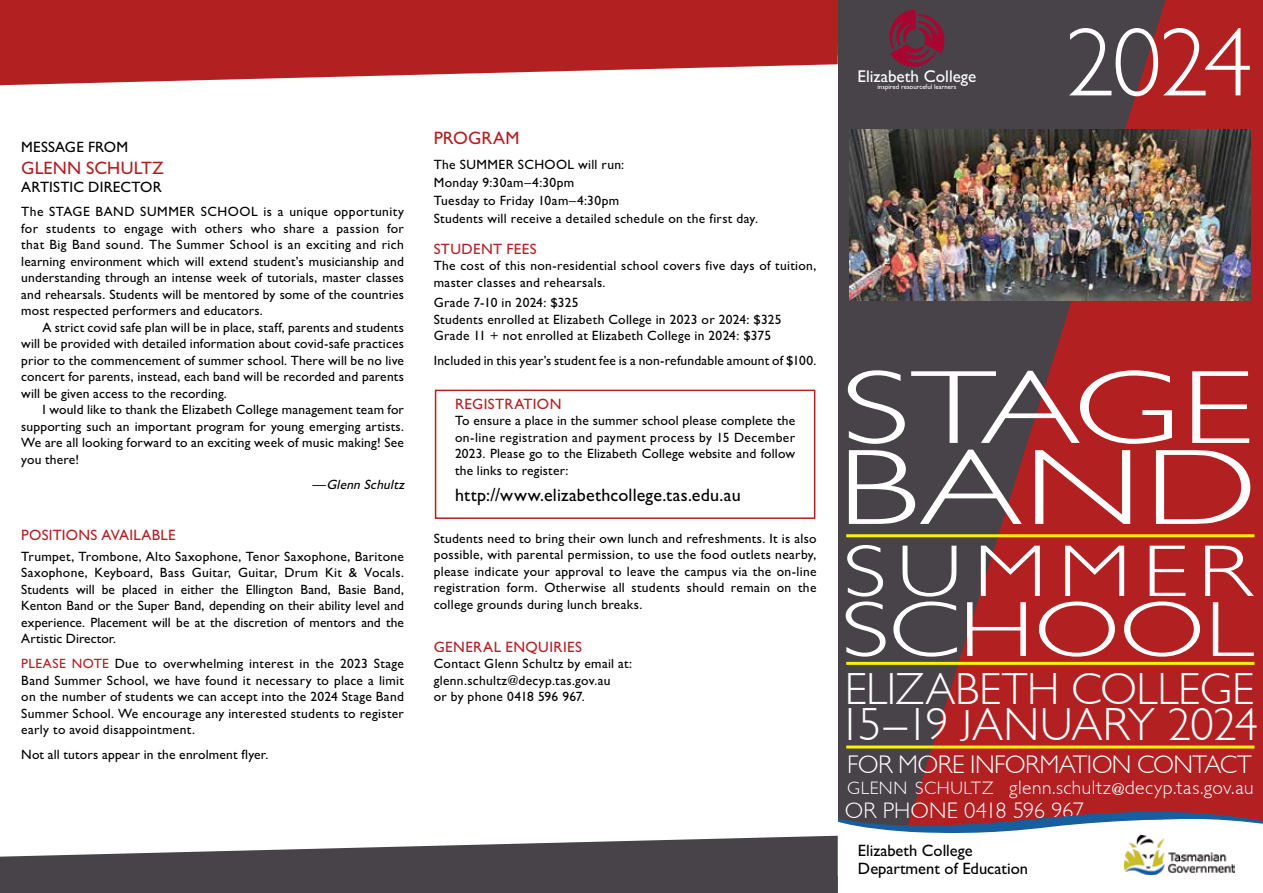
<style>
.page{position:relative;width:1263px;height:893px;background:#fff}
.page>*{position:absolute;margin:0;border:0;box-sizing:border-box;transform-origin:0 0}
.t1{font:300 108.15px "Gentle Sans";color:#fff;scale:1.43 1}
.t2{font:300 105px "Gentle Sans";letter-spacing:-.03em;color:#fff;scale:1.43 1}
.t3{font:300 97.5px "Gentle Sans";color:#fff}
.t4{font:300 78.75px "Gentle Sans";letter-spacing:-.005em;color:#fff;scale:1.33 1}
.t5{font:300 73.65px "Gentle Sans";letter-spacing:.11em;color:#fff;scale:1.28 1}
.t6{font:300 46.5px "Gentle Sans";letter-spacing:-.02em;color:#fff}
.t7{font:300 45px "Gentle Sans";letter-spacing:-.005em;color:#fff}
.t8{font:300 25.5px "Gentle Sans";letter-spacing:-.025em;color:#fff}
.t9{font:300 22.5px "Gentle Sans";letter-spacing:-.015em;color:#fff}
.t10{font:300 19.5px "Gentle Sans";letter-spacing:.025em;color:#fff}
.t11{font:18px "Gentle Sans";letter-spacing:.01em;color:#000}
.t12{font:18px "Gentle Sans";letter-spacing:.01em;color:#b22022}
.t13{font:17.1px "Gill Sans";color:#fff}
.t14{font:16.5px/18px "Gentle Sans";color:#000}
.t15{font:15px "Gentle Sans";letter-spacing:.025em;color:#b22022}
.t16{font:15px "Gentle Sans";letter-spacing:.015em;color:#000}
.t17{font:13.5px/16.5px "Gentle Sans";letter-spacing:.02em;color:#000;text-align:justify}
.t18{font:italic 13.5px "Gentle Sans";color:#000}
.t19{font:6.9px "Gill Sans";color:#fff}
.s1{color:#b22022}
.s2{font-size:34.8px}
.s3{font-size:18px}
.s4{font-size:16.5px}
</style>
<div class="page">
<div style="left:838px;top:0;width:425px;height:893px;background:#b22022"></div>
<svg style="left:838px;top:0;width:327px;height:810px;fill:#474349"></svg>
<svg style="left:838px;top:810px;width:425px;height:83px;background:#dbd6da"></svg>
<hr style="left:846px;top:662px;width:408px;height:3px;background:#fff200">
<hr style="left:846px;top:534px;width:408px;height:3px;background:#fff200">
<hr style="left:846px;top:745px;width:408px;height:3px;background:#fff200">
<div style="left:435px;top:390px;width:380px;height:129px;border:2px solid #b22022"></div>
<svg style="left:889px;top:10px;width:59px;height:60px;background:#6f293f"></svg>
<img style="left:850px;top:130px;width:400px;height:170px">
<svg style="left:0;top:836px;width:838px;height:57px;fill:#474349"></svg>
<svg style="left:0;top:0;width:838px;height:85px;background:#bb3a3c"></svg>
<p class="t16" style="left:21px;top:138px;width:108px">MESSAGE FROM</p>
<h3 class="t12" style="left:21px;top:157px;width:144px">GLENN SCHULTZ</h3>
<p class="t16" style="left:21px;top:178px;width:142px">ARTISTIC DIRECTOR</p>
<p class="t17" style="left:21px;top:203px;width:384px">The STAGE BAND SUMMER SCHOOL is a unique opportunity for students to engage with others who share a passion for that Big Band sound. The Summer School is an exciting and rich learning environment which will extend student’s musicianship and understanding through an intense week of tutorials, master classes and rehearsals. Students will be mentored by some of the countries most respected performers and educators.</p>
<p class="t17" style="left:21px;top:319px;width:384px;text-indent:21px">A strict covid safe plan will be in place, staff, parents and students will be provided with detailed information about covid-safe practices prior to the commencement of summer school. There will be no live concert for parents, instead, each band will be recorded and parents will be given access to the recording.</p>
<p class="t17" style="left:21px;top:401px;width:384px;text-indent:21px">I would like to thank the Elizabeth College management team for supporting such an important program for young emerging artists.<br>We are all looking forward to an exciting week of music making! See you there!</p>
<p class="t18" style="left:312px;top:476px;width:97px">—Glenn Schultz</p>
<p class="t15" style="left:21px;top:526px;width:156px">POSITIONS AVAILABLE</p>
<p class="t17" style="left:21px;top:548px;width:384px">Trumpet, Trombone, Alto Saxophone, Tenor Saxophone, Baritone Saxophone, Keyboard, Bass Guitar, Guitar, Drum Kit &amp; Vocals.<br>Students will be placed in either the Ellington Band, Basie Band, Kenton Band or the Super Band, depending on their ability level and experience. Placement will be at the discretion of mentors and the Artistic Director.</p>
<p class="t17" style="left:21px;top:655px;width:384px"><span class="s1">PLEASE NOTE</span> Due to overwhelming interest in the 2023 Stage Band Summer School, we have found it necessary to place a limit on the number of students we can accept into the 2024 Stage Band Summer School. We encourage any interested students to register early to avoid disappointment.</p>
<p class="t17" style="left:21px;top:746px;width:249px">Not all tutors appear in the enrolment flyer.</p>
<h3 class="t12" style="left:434px;top:128px;width:87px">PROGRAM</h3>
<p class="t17" style="left:434px;top:155px;width:326px;line-height:18px;text-align:left">The SUMMER SCHOOL will run:<br>Monday 9:30am–4:30pm<br>Tuesday to Friday 10am–4:30pm<br>Students will receive a detailed schedule on the first day.</p>
<p class="t15" style="left:434px;top:240px;width:104px">STUDENT FEES</p>
<p class="t17" style="left:434px;top:257px;width:384px">The cost of this non-residential school covers five days of tuition, master classes and rehearsals.</p>
<p class="t17" style="left:434px;top:294px;width:349px;text-align:left">Grade 7-10 in 2024: $325<br>Students enrolled at Elizabeth College in 2023 or 2024: $325<br>Grade 11 + not enrolled at Elizabeth College in 2024: $375</p>
<p class="t17" style="left:434px;top:352px;width:384px">Included in this year’s student fee is a non-refundable amount of $100.</p>
<p class="t15" style="left:455px;top:395px;width:108px">REGISTRATION</p>
<p class="t17" style="left:455px;top:412px;width:342px">To ensure a place in the summer school please complete the on-line registration and payment process by 15 December 2023. Please go to the Elizabeth College website and follow the links to register:</p>
<h3 class="t11" style="left:455px;top:484px;width:287px">http://www.elizabethcollege.tas.edu.au</h3>
<p class="t17" style="left:434px;top:530px;width:384px">Students need to bring their own lunch and refreshments. It is also possible, with parental permission, to use the food outlets nearby, please indicate your approval to leave the campus via the on-line registration form. Otherwise all students should remain on the college grounds during lunch breaks.</p>
<p class="t15" style="left:434px;top:638px;width:150px">GENERAL ENQUIRIES</p>
<p class="t17" style="left:434px;top:656px;width:200px;text-align:left">Contact Glenn Schultz by email at: glenn.schultz@decyp.tas.gov.au<br>or by phone 0418 596 967.</p>
<p class="t13" style="left:857px;top:66px;width:120px">Elizabeth College</p>
<p class="t19" style="left:877px;top:83px;width:81px">inspired resourceful learners</p>
<h3 class="t3" style="left:1066px;top:6px;width:188px">2024</h3>
<h2 class="t2" style="left:841px;top:347px;width:290px">STAGE</h2>
<h1 class="t1" style="left:836px;top:425px;width:296px">BAND</h1>
<h3 class="t5" style="left:843px;top:528px;width:321px">SUMMER</h3>
<h3 class="t4" style="left:841px;top:584px;width:312px">SCHOOL</h3>
<h3 class="t7" style="left:845px;top:663px;width:411px">ELIZABETH COLLEGE</h3>
<h3 class="t6" style="left:839px;top:697px;width:421px">15–19 <span class="s2">J</span>ANUARY 2024</h3>
<h3 class="t8" style="left:847px;top:749px;width:406px">FOR MORE INFORMATION CONTACT</h3>
<h3 class="t10" style="left:847px;top:776px;width:408px"><span class="s3">GLENN SCHULTZ</span> glenn.schultz<span class="s4">@</span>decyp.tas.gov.au</h3>
<h3 class="t9" style="left:845px;top:797px;width:241px">OR PHONE 0418 596 967</h3>
<p class="t14" style="left:858px;top:841px;width:172px">Elizabeth College<br>Department of Education</p>
</div>
